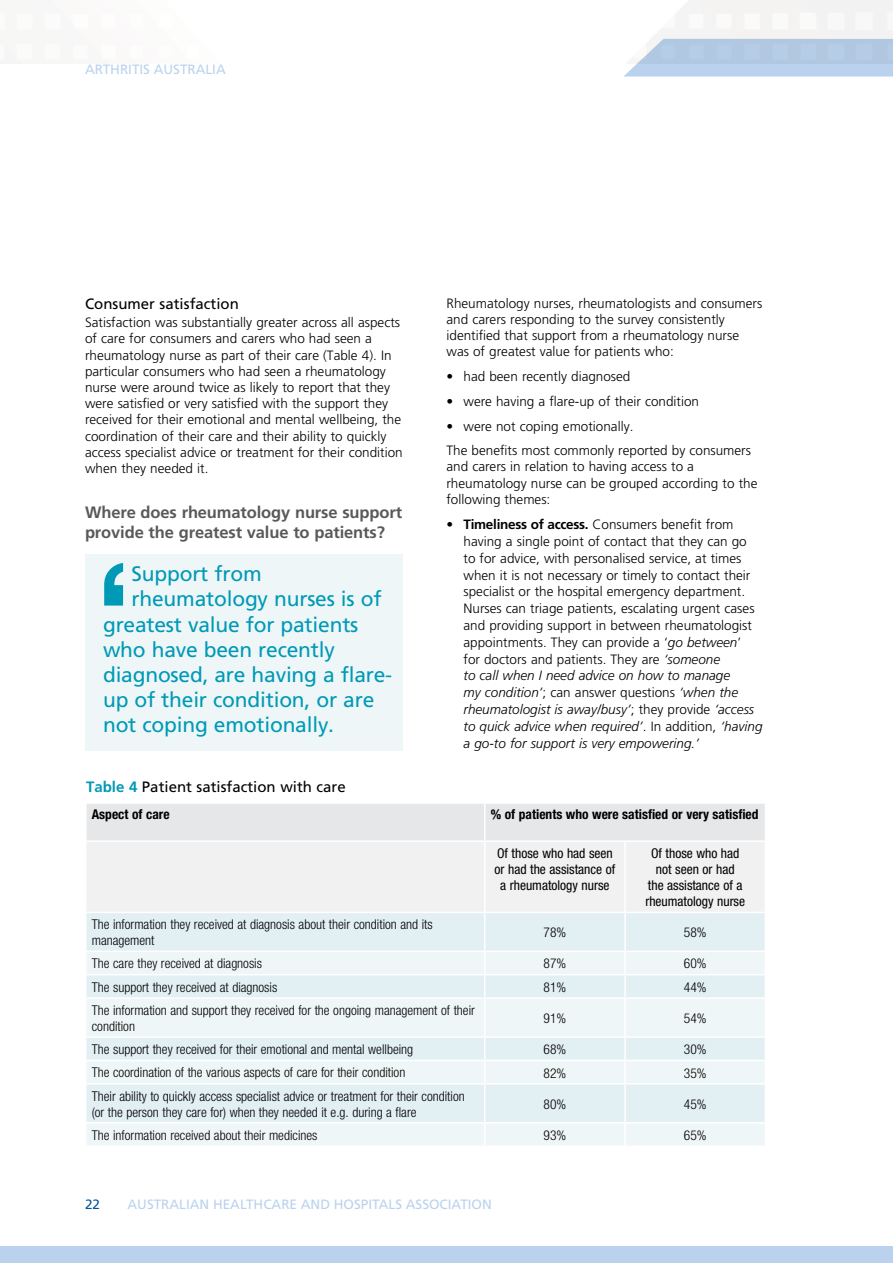
<style>
.page{position:relative;width:893px;height:1263px;background:#fff}
.page>*{position:absolute;margin:0;border:0;box-sizing:border-box;transform-origin:0 0}
.t1{font:21px "Frutiger";letter-spacing:-.01em;color:#009ab6}
.t2{font:700 16.5px/19.8px "Frutiger";letter-spacing:-.01em;color:#58595b}
.t3{font:15px "Frutiger";color:#000}
.t4{font:300 13.5px/16.2px "Frutiger";color:#000}
.t5{font:300 condensed 13.5px/16.2px "Helvetica Neue";color:#000}
.t6{font:condensed 13.5px/16.2px "Helvetica Neue";color:#000;text-align:center}
.t7{font:13.5px "Frutiger";color:#bad2ed}
.t8{font:700 condensed 13.5px "Helvetica Neue";color:#000}
.t9{font:13.5px "Frutiger";color:#00549e}
.s1{font-weight:700}
.s2{font-style:italic}
.s3{font-weight:700;color:#009ab6}
</style>
<div class="page">
<svg style="left:623px;top:39px;width:270px;height:38px;background:#bbd0e8"></svg>
<div style="left:0;top:1246px;width:893px;height:17px;background:#bad2ed"></div>
<div style="left:87px;top:804px;width:678px;height:36px;background:#e6e7e8"></div>
<div style="left:87px;top:842px;width:677px;height:69px;background:#f1f1f2"></div>
<div style="left:87px;top:913px;width:678px;height:37px;background:#e2eff3"></div>
<svg style="left:87px;top:952px;width:678px;height:193px;fill:#eff6f8"></svg>
<hr style="left:484px;top:804px;width:1px;height:36px;background:#fff">
<hr style="left:484px;top:842px;width:1px;height:70px;background:#fff">
<hr style="left:624px;top:842px;width:2px;height:70px;background:#fff">
<hr style="left:484px;top:913px;width:1px;height:37px;background:#fff">
<hr style="left:624px;top:913px;width:2px;height:37px;background:#fff">
<hr style="left:624px;top:952px;width:2px;height:22px;background:#fff">
<hr style="left:85px;top:974px;width:400px;height:1px;background:#fff">
<hr style="left:485px;top:974px;width:140px;height:1px;background:#fff">
<svg style="left:484px;top:952px;width:1px;height:45px"></svg>
<hr style="left:625px;top:974px;width:141px;height:1px;background:#fff">
<hr style="left:624px;top:975px;width:2px;height:22px;background:#fff">
<hr style="left:85px;top:997px;width:400px;height:2px;background:#fff">
<hr style="left:485px;top:997px;width:140px;height:2px;background:#fff">
<hr style="left:484px;top:999px;width:1px;height:37px;background:#fff">
<hr style="left:625px;top:997px;width:141px;height:2px;background:#fff">
<hr style="left:624px;top:999px;width:2px;height:37px;background:#fff">
<hr style="left:85px;top:1036px;width:400px;height:2px;background:#fff">
<hr style="left:485px;top:1036px;width:140px;height:2px;background:#fff">
<hr style="left:625px;top:1036px;width:141px;height:2px;background:#fff">
<hr style="left:624px;top:1038px;width:2px;height:22px;background:#fff">
<hr style="left:85px;top:1060px;width:400px;height:1px;background:#fff">
<hr style="left:485px;top:1060px;width:140px;height:1px;background:#fff">
<svg style="left:484px;top:1038px;width:1px;height:45px"></svg>
<hr style="left:625px;top:1060px;width:141px;height:1px;background:#fff">
<hr style="left:624px;top:1061px;width:2px;height:22px;background:#fff">
<hr style="left:85px;top:1083px;width:400px;height:1px;background:#fff">
<hr style="left:485px;top:1083px;width:140px;height:1px;background:#fff">
<hr style="left:484px;top:1084px;width:1px;height:38px;background:#fff">
<hr style="left:625px;top:1083px;width:141px;height:1px;background:#fff">
<hr style="left:624px;top:1084px;width:2px;height:38px;background:#fff">
<hr style="left:85px;top:1122px;width:400px;height:1px;background:#fff">
<hr style="left:485px;top:1122px;width:140px;height:1px;background:#fff">
<svg style="left:484px;top:1123px;width:1px;height:22px"></svg>
<hr style="left:625px;top:1122px;width:141px;height:1px;background:#fff">
<hr style="left:624px;top:1123px;width:2px;height:22px;background:#fff">
<div style="left:85px;top:554px;width:318px;height:196px;background:#eff6f8"></div>
<svg style="left:104px;top:563px;width:19px;height:43px"></svg>
<p class="t7" style="left:85px;top:61px;width:142px">ARTHRITIS AUSTRALIA</p>
<p class="t3" style="left:85px;top:295px;width:155px">Consumer satisfaction</p>
<p class="t4" style="left:85px;top:315px;width:319px">Satisfaction was substantially greater across all aspects of care for consumers and carers who had seen a rheumatology nurse as part of their care (Table 4). In particular consumers who had seen a rheumatology nurse were around twice as likely to report that they were satisfied or very satisfied with the support they received for their emotional and mental wellbeing, the coordination of their care and their ability to quickly access specialist advice or treatment for their condition when they needed it.</p>
<p class="t2" style="left:85px;top:503px;width:319px">Where does rheumatology nurse support provide the greatest value to patients?</p>
<h1 class="t1" style="left:132px;top:562px;width:132px">Support from</h1>
<h1 class="t1" style="left:132px;top:587px;width:251px">rheumatology nurses is of</h1>
<h1 class="t1" style="left:103px;top:612px;width:257px">greatest value for patients</h1>
<h1 class="t1" style="left:103px;top:637px;width:233px">who have been recently</h1>
<h1 class="t1" style="left:103px;top:662px;width:291px">diagnosed, are having a flare-</h1>
<h1 class="t1" style="left:103px;top:688px;width:273px">up of their condition, or are</h1>
<h1 class="t1" style="left:103px;top:713px;width:233px">not coping emotionally.</h1>
<p class="t4" style="left:446px;top:295px;width:317px">Rheumatology nurses, rheumatologists and consumers and carers responding to the survey consistently identified that support from a rheumatology nurse was of greatest value for patients who:</p>
<p class="t4" style="left:446px;top:369px;width:185px">• had been recently diagnosed</p>
<p class="t4" style="left:446px;top:393px;width:254px">• were having a flare-up of their condition</p>
<p class="t4" style="left:446px;top:414px;width:306px;line-height:24.8px">• were not coping emotionally.<br>The benefits most commonly reported by consumers</p>
<p class="t4" style="left:446px;top:459px;width:312px">and carers in relation to having access to a rheumatology nurse can be grouped according to the following themes:</p>
<p class="t4" style="left:463px;top:516px;width:300px;line-height:16.8px;text-indent:-17px">• <span class="s1">Timeliness of access.</span> Consumers benefit from having a single point of contact that they can go<br>to for advice, with personalised service, at times when it is not necessary or timely to contact their specialist or the hospital emergency department.<br>Nurses can triage patients, escalating urgent cases and providing support in between rheumatologist appointments. They can provide a ‘<span class="s2">go between</span>’<br>for doctors and patients. They are <span class="s2">‘someone<br>to call when I need advice on how to manage<br>my condition’</span>; can answer questions <span class="s2">‘when the rheumatologist is away/busy’</span>; they provide <span class="s2">‘access to quick advice when required’</span>. In addition, <span class="s2">‘having a go-to for support is very empowering.’</span></p>
<p class="t3" style="left:86px;top:778px;width:261px"><span class="s3">Table 4</span> Patient satisfaction with care</p>
<p class="t8" style="left:92px;top:806px;width:79px">Aspect of care</p>
<p class="t8" style="left:491px;top:806px;width:269px">% of patients who were satisfied or very satisfied</p>
<p class="t6" style="left:495px;top:845px;width:122px">Of those who had seen or had the assistance of a rheumatology nurse</p>
<p class="t6" style="left:645px;top:845px;width:101px">Of those who had not seen or had<br>the assistance of a rheumatology nurse</p>
<p class="t5" style="left:92px;top:916px;width:342px">The information they received at diagnosis about their condition and its management</p>
<p class="t5" style="left:544px;top:924px;width:24px">78%</p>
<p class="t5" style="left:684px;top:924px;width:24px">58%</p>
<p class="t5" style="left:92px;top:955px;width:172px">The care they received at diagnosis</p>
<p class="t5" style="left:544px;top:955px;width:24px">87%</p>
<p class="t5" style="left:684px;top:955px;width:24px">60%</p>
<p class="t5" style="left:92px;top:978px;width:187px">The support they received at diagnosis</p>
<p class="t5" style="left:544px;top:979px;width:24px">81%</p>
<p class="t5" style="left:684px;top:979px;width:24px">44%</p>
<p class="t5" style="left:92px;top:1002px;width:385px">The information and support they received for the ongoing management of their condition</p>
<p class="t5" style="left:544px;top:1010px;width:24px">91%</p>
<p class="t5" style="left:684px;top:1010px;width:24px">54%</p>
<p class="t5" style="left:92px;top:1041px;width:323px">The support they received for their emotional and mental wellbeing</p>
<p class="t5" style="left:544px;top:1041px;width:24px">68%</p>
<p class="t5" style="left:684px;top:1041px;width:24px">30%</p>
<p class="t5" style="left:92px;top:1064px;width:315px">The coordination of the various aspects of care for their condition</p>
<p class="t5" style="left:544px;top:1064px;width:24px">82%</p>
<p class="t5" style="left:684px;top:1064px;width:24px">35%</p>
<p class="t5" style="left:92px;top:1088px;width:374px">Their ability to quickly access specialist advice or treatment for their condition (or the person they care for) when they needed it e.g. during a flare</p>
<p class="t5" style="left:544px;top:1096px;width:24px">80%</p>
<p class="t5" style="left:684px;top:1096px;width:24px">45%</p>
<p class="t5" style="left:92px;top:1126px;width:227px">The information received about their medicines</p>
<p class="t5" style="left:544px;top:1127px;width:24px">93%</p>
<p class="t5" style="left:684px;top:1127px;width:24px">65%</p>
<p class="t9" style="left:85px;top:1197px;width:17px">22</p>
<p class="t7" style="left:128px;top:1197px;width:366px">AUSTRALIAN HEALTHCARE AND HOSPITALS ASSOCIATION</p>
</div>
